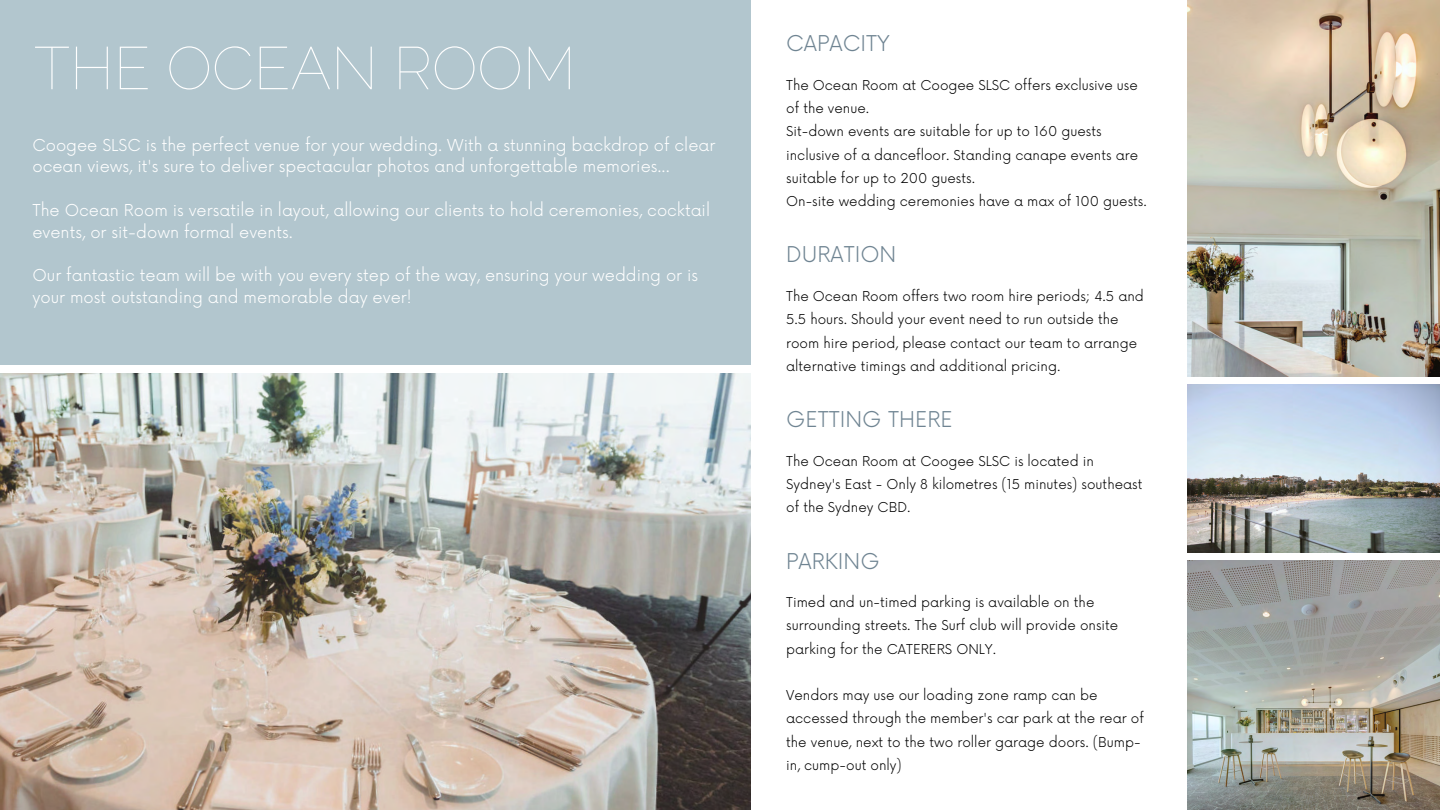
<style>
.page{position:relative;width:1440px;height:810px;background:#fff}
.page>*{position:absolute;margin:0;border:0;box-sizing:border-box;transform-origin:0 0}
.t1{font:100 60px "Raleway";color:#fff}
.t2{font:300 21.2px "Now";color:#6f8492}
.t3{font:300 16px/21.8px "Now";color:#fff}
.t4{font:300 13.3px/23.2px "Now";color:#000}
</style>
<div class="page">
<div style="left:0;top:0;width:751px;height:364px;background:#b2c6ce"></div>
<img style="left:1187px;top:0;width:253px;height:376px">
<img style="left:1187px;top:384px;width:253px;height:168px">
<img style="left:1187px;top:561px;width:253px;height:249px">
<img style="left:0;top:373px;width:751px;height:437px">
<h1 class="t1" style="left:34px;top:33px;width:543px">THE OCEAN ROOM</h1>
<p class="t3" style="left:32px;top:135px;width:685px">Coogee SLSC is the perfect venue for your wedding. With a stunning backdrop of clear ocean views, it's sure to deliver spectacular photos and unforgettable memories...</p>
<p class="t3" style="left:32px;top:200px;width:679px">The Ocean Room is versatile in layout, allowing our clients to hold ceremonies, cocktail events, or sit-down formal events.</p>
<p class="t3" style="left:32px;top:265px;width:667px">Our fantastic team will be with you every step of the way, ensuring your wedding or is your most outstanding and memorable day ever!</p>
<h2 class="t2" style="left:786px;top:32px;width:105px">CAPACITY</h2>
<p class="t4" style="left:786px;top:74px;width:353px">The Ocean Room at Coogee SLSC offers exclusive use of the venue.</p>
<p class="t4" style="left:786px;top:121px;width:354px">Sit-down events are suitable for up to 160 guests inclusive of a dancefloor. Standing canape events are suitable for up to 200 guests.</p>
<p class="t4" style="left:786px;top:190px;width:362px">On-site wedding ceremonies have a max of 100 guests.</p>
<h2 class="t2" style="left:786px;top:243px;width:112px">DURATION</h2>
<p class="t4" style="left:786px;top:285px;width:359px">The Ocean Room offers two room hire periods; 4.5 and 5.5 hours. Should your event need to run outside the room hire period, please contact our team to arrange alternative timings and additional pricing.</p>
<h2 class="t2" style="left:786px;top:408px;width:168px">GETTING THERE</h2>
<p class="t4" style="left:786px;top:450px;width:358px">The Ocean Room at Coogee SLSC is located in<br>Sydney's East - Only 8 kilometres (15 minutes) southeast of the Sydney CBD.</p>
<h2 class="t2" style="left:786px;top:549px;width:95px">PARKING</h2>
<p class="t4" style="left:786px;top:592px;width:334px">Timed and un-timed parking is available on the surrounding streets. The Surf club will provide onsite parking for the CATERERS ONLY.</p>
<p class="t4" style="left:786px;top:684px;width:359px">Vendors may use our loading zone ramp can be accessed through the member's car park at the rear of the venue, next to the two roller garage doors. (Bump&shy;in, cump-out only)</p>
</div>
